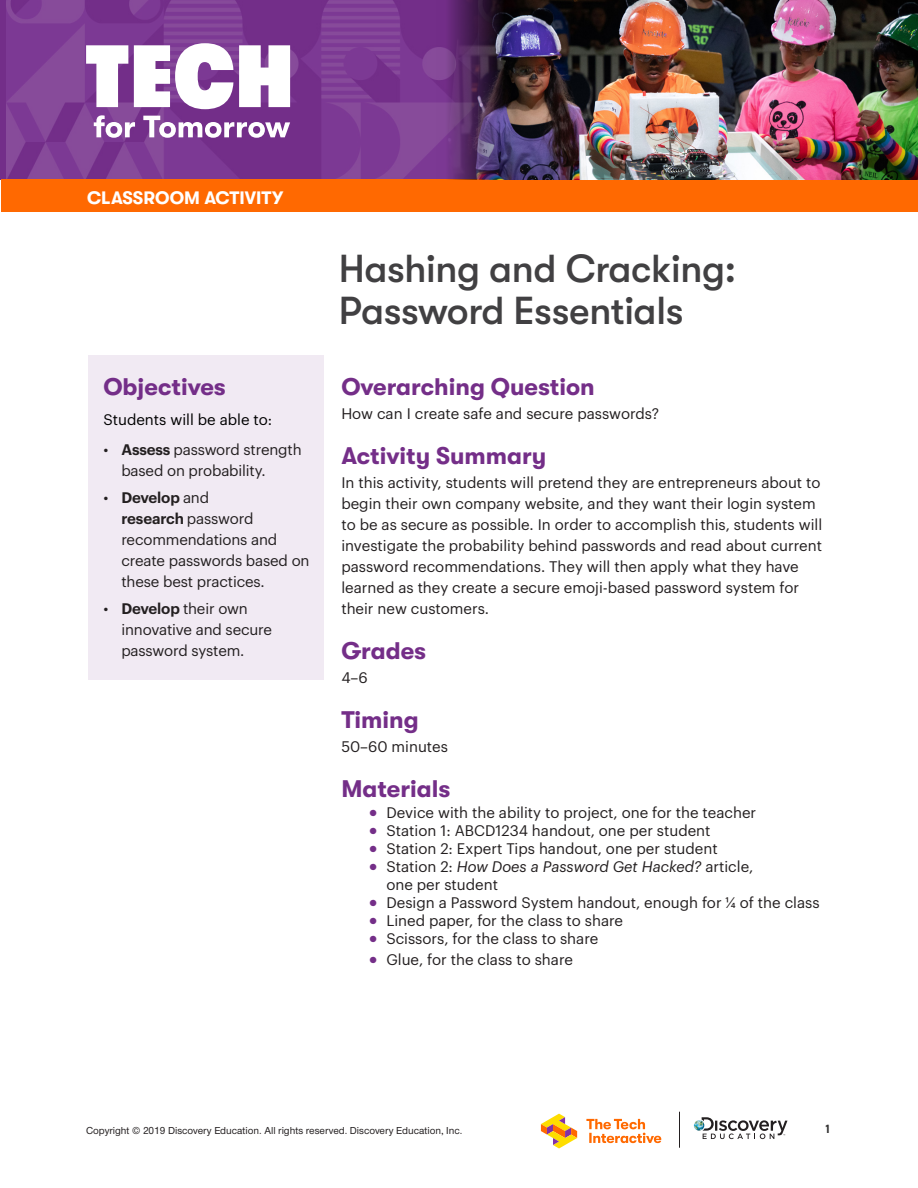
<style>
.page{position:relative;width:918px;height:1188px;background:#fff}
.page>*{position:absolute;margin:0;border:0;box-sizing:border-box;transform-origin:0 0}
.t1{font:500 39px/42px "GT Walsheim";letter-spacing:-.01em;color:#414042}
.Subhead_1{font:700 24px "GT Walsheim";color:#742e88}
.t2{font:700 18px "GT Walsheim";color:#fff}
.Body{font:15px/21px "Graphik LC";color:#231f20}
.Body_last_line_0p6{font:15px "Graphik LC";color:#000}
.t3{font:700 12px "DIN2014";color:#343333}
.t4{font:10.5px "UHC Sans";color:#231f20}
.s1{font-weight:600}
.s2{font-family:"Helvetica Neue";font-weight:300;color:#742e88}
.s3{font-style:italic}
</style>
<div class="page">
<img style="left:7px;top:0;width:430px;height:179px">
<svg style="left:694px;top:1117px;width:94px;height:22px"></svg>
<hr style="left:679px;top:1112px;width:1px;height:36px;background:#231f20">
<svg style="left:541px;top:1114px;width:36px;height:34px"></svg>
<svg style="left:586px;top:1119px;width:75px;height:24px"></svg>
<div style="left:1px;top:179px;width:917px;height:33px;background:#ff6901"></div>
<svg style="left:86px;top:45px;width:42px;height:62px"></svg>
<svg style="left:134px;top:43px;width:99px;height:66px"></svg>
<svg style="left:239px;top:45px;width:51px;height:62px"></svg>
<svg style="left:94px;top:115px;width:41px;height:23px"></svg>
<svg style="left:143px;top:116px;width:147px;height:22px"></svg>
<img style="left:437px;top:0;width:481px;height:179px">
<div style="left:88px;top:355px;width:236px;height:325px;background:#f1eaf3"></div>
<p class="t2" style="left:87px;top:187px;width:198px">CLASSROOM ACTIVITY</p>
<p class="Subhead_1" style="left:103px;top:373px;width:124px">Objectives</p>
<p class="Body_last_line_0p6" style="left:103px;top:408px;width:170px">Students will be able to:</p>
<p class="Body" style="left:121px;top:438px;width:182px;text-indent:-18px">• <span class="s1">Assess</span> password strength based on probability.</p>
<p class="Body" style="left:121px;top:486px;width:190px;text-indent:-18px">• <span class="s1">Develop</span> and<br><span class="s1">research</span> password recommendations and create passwords based on these best practices.</p>
<p class="Body" style="left:121px;top:597px;width:152px;text-indent:-18px">• <span class="s1">Develop</span> their own innovative and secure password system.</p>
<p class="t1" style="left:339px;top:247px;width:399px">Hashing and Cracking:<br>Password Essentials</p>
<p class="Subhead_1" style="left:341px;top:373px;width:255px">Overarching Question</p>
<p class="Body" style="left:341px;top:402px;width:319px">How can I create safe and secure passwords?</p>
<p class="Subhead_1" style="left:341px;top:442px;width:207px">Activity Summary</p>
<p class="Body" style="left:341px;top:471px;width:482px">In this activity, students will pretend they are entrepreneurs about to begin their own company website, and they want their login system to be as secure as possible. In order to accomplish this, students will investigate the probability behind passwords and read about current password recommendations. They will then apply what they have learned as they create a secure emoji-based password system for their new customers.</p>
<p class="Subhead_1" style="left:341px;top:637px;width:86px">Grades</p>
<p class="Body" style="left:341px;top:666px;width:28px">4–6</p>
<p class="Subhead_1" style="left:341px;top:706px;width:79px">Timing</p>
<p class="Body" style="left:341px;top:735px;width:108px">50–60 minutes</p>
<p class="Subhead_1" style="left:341px;top:775px;width:111px">Materials</p>
<p class="Body" style="left:368px;top:801px;width:389px"><span class="s2">●</span> Device with the ability to project, one for the teacher</p>
<p class="Body" style="left:368px;top:819px;width:344px"><span class="s2">●</span> Station 1: ABCD1234 handout, one per student</p>
<p class="Body" style="left:368px;top:837px;width:351px"><span class="s2">●</span> Station 2: Expert Tips handout, one per student</p>
<p class="Body" style="left:386px;top:856px;width:369px;line-height:18px;text-indent:-18px"><span class="s2">●</span> Station 2: <span class="s3">How Does a Password Get Hacked?</span> article, one per student</p>
<p class="Body" style="left:368px;top:891px;width:453px"><span class="s2">●</span> Design a Password System handout, enough for ¼ of the class</p>
<p class="Body" style="left:368px;top:909px;width:256px"><span class="s2">●</span> Lined paper, for the class to share</p>
<p class="Body" style="left:368px;top:927px;width:231px"><span class="s2">●</span> Scissors, for the class to share</p>
<p class="Body" style="left:368px;top:948px;width:206px"><span class="s2">●</span> Glue, for the class to share</p>
<p class="t4" style="left:86px;top:1123px;width:378px">Copyright © 2019 Discovery Education. All rights reserved. Discovery Education, Inc.</p>
<p class="t3" style="left:825px;top:1121px;width:8px">1</p>
</div>
